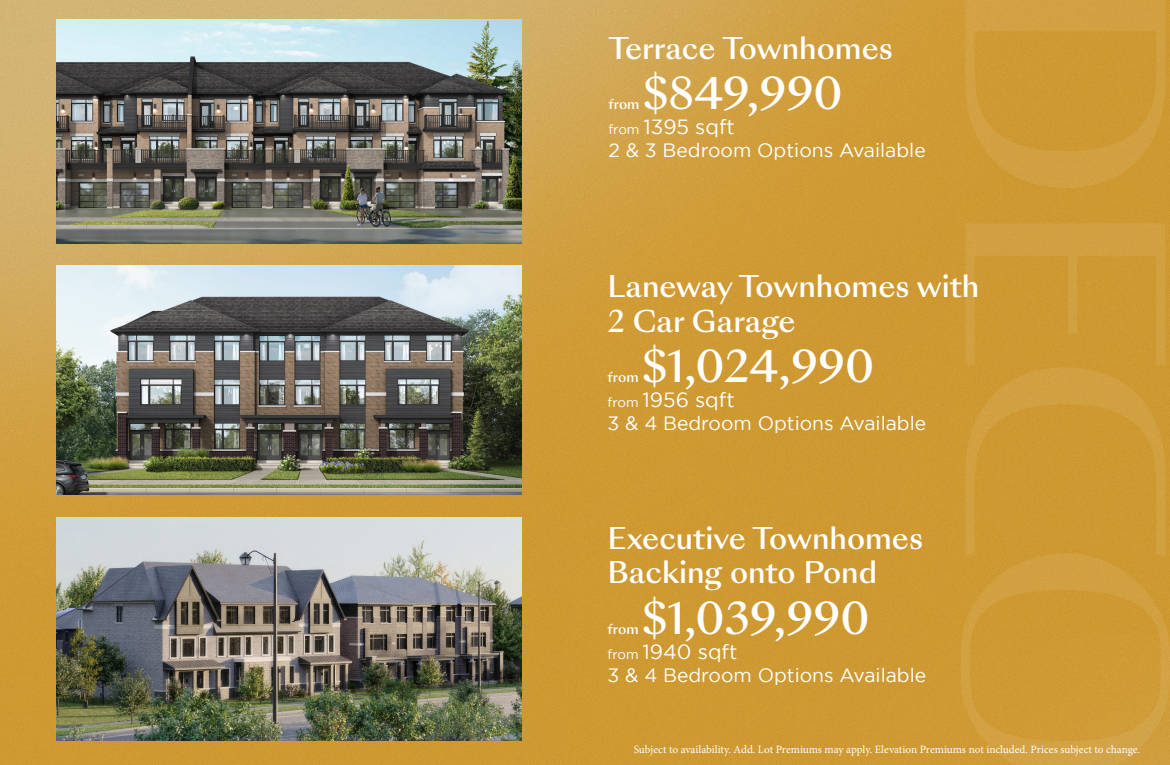
<style>
.page{position:relative;width:1170px;height:765px;background:#fff}
.page>*{position:absolute;margin:0;border:0;box-sizing:border-box;transform-origin:0 0}
.t1{font:500 42.25px "Sang Bleu Sunrise";color:#fff}
.t2{font:500 29px/34.8px "Sang Bleu Sunrise";color:#fff}
.t3{font:20.5px "Gotham";color:#fff}
.t4{font:19.25px "Gotham";color:#fff}
.t5{font:500 13.25px "Sang Bleu Sunrise";color:#fff}
.t6{font:11.25px "Minion Pro";letter-spacing:-.005em;color:#fff}
.s1{font-size:13.25px}
</style>
<div class="page">
<img style="left:0;top:0;width:961px;height:765px">
<img style="left:56px;top:517px;width:466px;height:224px">
<img style="left:56px;top:265px;width:466px;height:230px">
<img style="left:961px;top:0;width:209px;height:765px">
<img style="left:56px;top:20px;width:466px;height:223px">
<h2 class="t2" style="left:608px;top:32px;width:286px">Terrace Townhomes</h2>
<p class="t5" style="left:608px;top:95px;width:33px">from</p>
<h1 class="t1" style="left:643px;top:64px;width:201px">$849,990</h1>
<h3 class="t3" style="left:608px;top:115px;width:128px"><span class="s1">from</span> 1395 sqft</h3>
<h3 class="t4" style="left:608px;top:140px;width:319px">2 &amp; 3 Bedroom Options Available</h3>
<h2 class="t2" style="left:608px;top:270px;width:373px">Laneway Townhomes with<br>2 Car Garage</h2>
<p class="t5" style="left:608px;top:368px;width:33px">from</p>
<h1 class="t1" style="left:642px;top:337px;width:234px">$1,024,990</h1>
<h3 class="t3" style="left:608px;top:388px;width:129px"><span class="s1">from</span> 1956 sqft</h3>
<h3 class="t4" style="left:608px;top:413px;width:320px">3 &amp; 4 Bedroom Options Available</h3>
<h2 class="t2" style="left:608px;top:522px;width:317px">Executive Townhomes<br>Backing onto Pond</h2>
<p class="t5" style="left:608px;top:620px;width:33px">from</p>
<h1 class="t1" style="left:642px;top:589px;width:229px">$1,039,990</h1>
<h3 class="t3" style="left:608px;top:640px;width:131px"><span class="s1">from</span> 1940 sqft</h3>
<h3 class="t4" style="left:608px;top:664px;width:320px">3 &amp; 4 Bedroom Options Available</h3>
<p class="t6" style="left:634px;top:742px;width:508px">Subject to availability. Add. Lot Premiums may apply. Elevation Premiums not included. Prices subject to change.</p>
</div>
